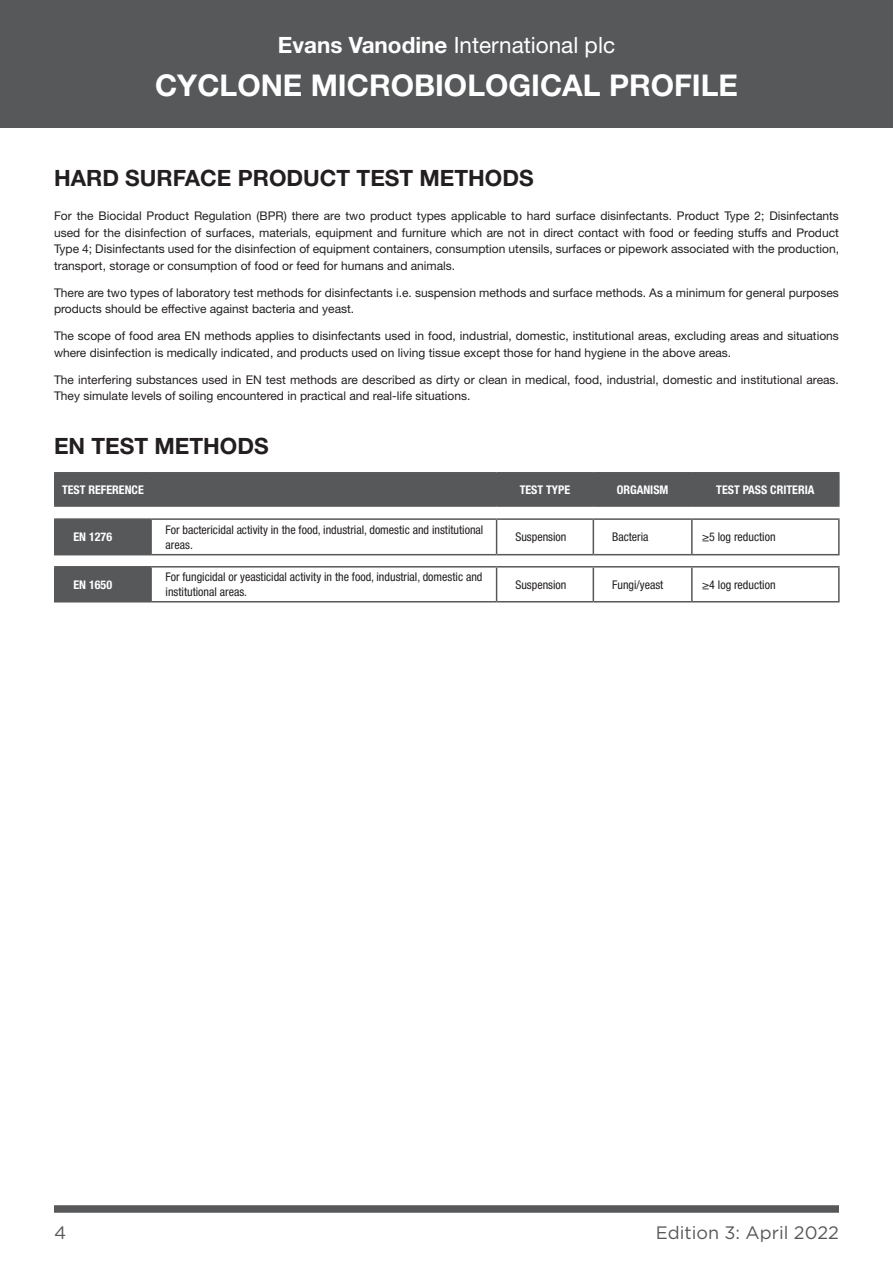
<style>
.page{position:relative;width:893px;height:1263px;background:#fff}
.page>*{position:absolute;margin:0;border:0;box-sizing:border-box;transform-origin:0 0}
.Product_Name{font:700 30px "Helvetica Neue LT Pro";color:#fff}
.t1{font:700 22.5px "Helvetica Neue LT Pro";color:#231f20}
.Product_Name-2{font:22.5px "Helvetica Neue LT Pro";color:#fff}
.t2{font:18px "Gotham";color:#57585a}
.t3{font:12px/16.5px "Helvetica Neue LT Pro";color:#231f20}
.t4{font:condensed 12px/15px "Helvetica Neue LT Pro";color:#231f20}
.t5{font:700 condensed 12px "Helvetica Neue LT Pro";color:#fff}
.s1{font-weight:700}
</style>
<div class="page">
<div style="left:0;top:0;width:893px;height:128px;background:#57585a"></div>
<div style="left:54px;top:1205px;width:785px;height:8px;background:#57585a"></div>
<div style="left:56px;top:473px;width:782px;height:32px;background:#57585a"></div>
<svg style="left:55px;top:520px;width:96px;height:81px"></svg>
<hr style="left:54px;top:472px;width:97px;height:1px;background:#57585a">
<hr style="left:54px;top:473px;width:2px;height:32px;background:#57585a">
<hr style="left:151px;top:472px;width:346px;height:1px;background:#57585a">
<hr style="left:150px;top:473px;width:2px;height:32px;background:#57585a">
<hr style="left:497px;top:472px;width:96px;height:1px;background:#57585a">
<hr style="left:496px;top:473px;width:1px;height:32px;background:#57585a">
<hr style="left:593px;top:472px;width:99px;height:1px;background:#57585a">
<hr style="left:593px;top:473px;width:1px;height:32px;background:#57585a">
<hr style="left:692px;top:472px;width:148px;height:1px;background:#57585a">
<hr style="left:691px;top:473px;width:2px;height:32px;background:#57585a">
<hr style="left:838px;top:473px;width:2px;height:32px;background:#57585a">
<hr style="left:150px;top:520px;width:2px;height:34px;background:#57585a">
<hr style="left:496px;top:520px;width:1px;height:34px;background:#57585a">
<hr style="left:593px;top:520px;width:1px;height:34px;background:#57585a">
<hr style="left:691px;top:520px;width:2px;height:34px;background:#57585a">
<hr style="left:150px;top:567px;width:2px;height:34px;background:#57585a">
<hr style="left:496px;top:567px;width:1px;height:34px;background:#57585a">
<hr style="left:593px;top:567px;width:1px;height:34px;background:#57585a">
<hr style="left:691px;top:567px;width:2px;height:34px;background:#57585a">
<hr style="left:54px;top:520px;width:2px;height:34px;background:#57585a">
<hr style="left:838px;top:520px;width:2px;height:34px;background:#57585a">
<hr style="left:54px;top:567px;width:2px;height:34px;background:#57585a">
<hr style="left:838px;top:567px;width:2px;height:34px;background:#57585a">
<hr style="left:54px;top:505px;width:97px;height:2px;background:#57585a">
<hr style="left:151px;top:505px;width:346px;height:2px;background:#57585a">
<hr style="left:497px;top:505px;width:96px;height:2px;background:#57585a">
<hr style="left:593px;top:505px;width:99px;height:2px;background:#57585a">
<hr style="left:692px;top:505px;width:148px;height:2px;background:#57585a">
<hr style="left:54px;top:518px;width:97px;height:2px;background:#57585a">
<hr style="left:151px;top:518px;width:346px;height:2px;background:#57585a">
<hr style="left:497px;top:518px;width:96px;height:2px;background:#57585a">
<hr style="left:593px;top:518px;width:99px;height:2px;background:#57585a">
<hr style="left:692px;top:518px;width:148px;height:2px;background:#57585a">
<hr style="left:54px;top:601px;width:97px;height:1px;background:#57585a">
<hr style="left:151px;top:601px;width:346px;height:1px;background:#57585a">
<hr style="left:497px;top:601px;width:96px;height:1px;background:#57585a">
<hr style="left:593px;top:601px;width:99px;height:1px;background:#57585a">
<hr style="left:692px;top:601px;width:148px;height:1px;background:#57585a">
<hr style="left:54px;top:554px;width:97px;height:1px;background:#57585a">
<hr style="left:151px;top:554px;width:346px;height:1px;background:#57585a">
<hr style="left:497px;top:554px;width:96px;height:1px;background:#57585a">
<hr style="left:593px;top:554px;width:99px;height:1px;background:#57585a">
<hr style="left:692px;top:554px;width:148px;height:1px;background:#57585a">
<hr style="left:54px;top:566px;width:97px;height:1px;background:#57585a">
<hr style="left:151px;top:566px;width:346px;height:1px;background:#57585a">
<hr style="left:497px;top:566px;width:96px;height:1px;background:#57585a">
<hr style="left:593px;top:566px;width:99px;height:1px;background:#57585a">
<hr style="left:692px;top:566px;width:148px;height:1px;background:#57585a">
<p class="Product_Name-2" style="left:278px;top:31px;width:339px"><span class="s1">Evans Vanodine</span> International plc</p>
<p class="Product_Name" style="left:155px;top:67px;width:584px">CYCLONE MICROBIOLOGICAL PROFILE</p>
<p class="t1" style="left:54px;top:164px;width:481px">HARD SURFACE PRODUCT TEST METHODS</p>
<p class="t3" style="left:54px;top:207px;width:786px;text-align:justify">For the Biocidal Product Regulation (BPR) there are two product types applicable to hard surface disinfectants. Product Type 2; Disinfectants used for the disinfection of surfaces, materials, equipment and furniture which are not in direct contact with food or feeding stuffs and Product Type 4; Disinfectants used for the disinfection of equipment containers, consumption utensils, surfaces or pipework associated with the production, transport, storage or consumption of food or feed for humans and animals.</p>
<p class="t3" style="left:54px;top:284px;width:786px">There are two types of laboratory test methods for disinfectants i.e. suspension methods and surface methods. As a minimum for general purposes products should be effective against bacteria and yeast.</p>
<p class="t3" style="left:54px;top:327px;width:786px">The scope of food area EN methods applies to disinfectants used in food, industrial, domestic, institutional areas, excluding areas and situations where disinfection is medically indicated, and products used on living tissue except those for hand hygiene in the above areas.</p>
<p class="t3" style="left:54px;top:371px;width:786px">The interfering substances used in EN test methods are described as dirty or clean in medical, food, industrial, domestic and institutional areas.<br>They simulate levels of soiling encountered in practical and real-life situations.</p>
<p class="t1" style="left:54px;top:432px;width:216px">EN TEST METHODS</p>
<p class="t5" style="left:62px;top:482px;width:83px">TEST REFERENCE</p>
<p class="t5" style="left:520px;top:482px;width:52px">TEST TYPE</p>
<p class="t5" style="left:617px;top:482px;width:53px">ORGANISM</p>
<p class="t5" style="left:716px;top:482px;width:100px">TEST PASS CRITERIA</p>
<p class="t5" style="left:74px;top:530px;width:40px">EN 1276</p>
<p class="t4" style="left:166px;top:522px;width:319px">For bactericidal activity in the food, industrial, domestic and institutional areas.</p>
<p class="t4" style="left:515px;top:529px;width:53px">Suspension</p>
<p class="t4" style="left:612px;top:529px;width:38px">Bacteria</p>
<p class="t4" style="left:702px;top:529px;width:75px">≥5 log reduction</p>
<p class="t5" style="left:74px;top:577px;width:40px">EN 1650</p>
<p class="t4" style="left:166px;top:570px;width:318px;line-height:14.4px">For fungicidal or yeasticidal activity in the food, industrial, domestic and institutional areas.</p>
<p class="t4" style="left:515px;top:577px;width:53px">Suspension</p>
<p class="t4" style="left:612px;top:577px;width:53px">Fungi/yeast</p>
<p class="t4" style="left:702px;top:577px;width:75px">≥4 log reduction</p>
<p class="t2" style="left:54px;top:1221px;width:14px">4</p>
<p class="t2" style="left:656px;top:1221px;width:185px">Edition 3: April 2022</p>
</div>
